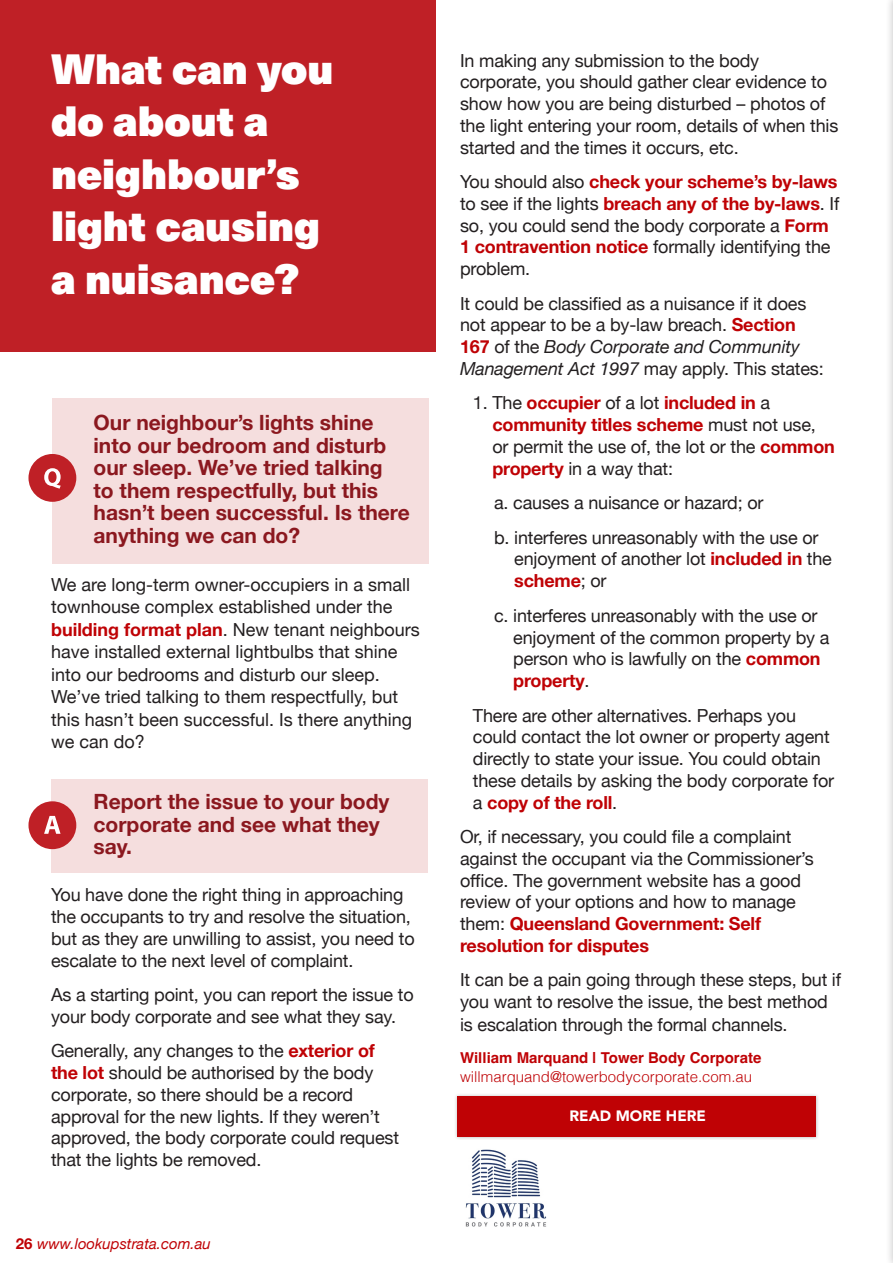
<style>
.page{position:relative;width:893px;height:1263px;background:#fff}
.page>*{position:absolute;margin:0;border:0;box-sizing:border-box;transform-origin:0 0}
.Frame_Headings{font:41.55px/52.5px "Neue Haas Unica W1 G X Black";color:#fff}
.Headinngs{font:700 21px/22.5px "Helvetica Neue";color:#8b181f}
.Body_Text{font:18px/21.8px "Helvetica Neue";letter-spacing:-.01em;color:#231f20}
.new_email{font:300 15px "Helvetica";color:#bf0205}
.New_Signature{font:700 15px "Helvetica";color:#bf0205}
.Body_Copy{font:italic 15px "Helvetica Neue";color:#bf0205}
.t1{font:900 15px "Avenir";color:#fff}
.s1{font-weight:700;color:#bf0205}
.s2{font-weight:700;font-style:normal}
.s3{font-style:italic}
</style>
<div class="page">
<div style="left:0;top:0;width:436px;height:351px;background:#bf2026"></div>
<div style="left:51px;top:779px;width:377px;height:93px;background:#f5dede"></div>
<div style="left:28px;top:801px;width:48px;height:48px;background:#bf2026;border-radius:50%"></div>
<svg style="left:44px;top:816px;width:17px;height:18px"></svg>
<div style="left:52px;top:398px;width:376px;height:166px;background:#f5dede"></div>
<div style="left:28px;top:454px;width:48px;height:48px;background:#bf2026;border-radius:50%"></div>
<svg style="left:44px;top:468px;width:17px;height:21px"></svg>
<img style="left:465px;top:1149px;width:82px;height:78px">
<div style="left:454px;top:1093px;width:365px;height:47px;background:#231f20;opacity:.3"></div>
<div style="left:458px;top:1096px;width:358px;height:40px;background:#bf0205"></div>
<div style="left:885px;top:0;width:8px;height:1263px;background:#231f20;opacity:.26"></div>
<hr style="left:892px;top:0;width:1px;height:1263px;background:#fff">
<p class="Frame_Headings" style="left:51px;top:40px;width:284px">What can you do about a neighbour’s light causing a nuisance?</p>
<p class="Headinngs" style="left:94px;top:412px;width:318px">Our neighbour’s lights shine into our bedroom and disturb our sleep. We’ve tried talking<br>to them respectfully, but this hasn’t been successful. Is there anything we can do?</p>
<p class="Body_Text" style="left:51px;top:574px;width:370px;line-height:22.5px">We are long-term owner-occupiers in a small townhouse complex established under the <span class="s1">building format plan</span>. New tenant neighbours have installed external lightbulbs that shine into our bedrooms and disturb our sleep.<br>We’ve tried talking to them respectfully, but this hasn’t been successful. Is there anything we can do?</p>
<p class="Headinngs" style="left:94px;top:791px;width:297px">Report the issue to your body corporate and see what they say.</p>
<p class="Body_Text" style="left:51px;top:885px;width:365px">You have done the right thing in approaching the occupants to try and resolve the situation, but as they are unwilling to assist, you need to escalate to the next level of complaint.</p>
<p class="Body_Text" style="left:51px;top:985px;width:364px">As a starting point, you can report the issue to your body corporate and see what they say.</p>
<p class="Body_Text" style="left:51px;top:1041px;width:350px">Generally, any changes to the <span class="s1">exterior of the lot</span> should be authorised by the body corporate, so there should be a record approval for the new lights. If they weren’t approved, the body corporate could request that the lights be removed.</p>
<p class="Body_Copy" style="left:16px;top:1232px;width:196px"><span class="s2">26</span> www.lookupstrata.com.au</p>
<p class="Body_Text" style="left:460px;top:50px;width:380px">In making any submission to the body corporate, you should gather clear evidence to show how you are being disturbed – photos of the light entering your room, details of when this started and the times it occurs, etc.</p>
<p class="Body_Text" style="left:460px;top:172px;width:381px">You should also <span class="s1">check your scheme’s by-laws </span>to see if the lights <span class="s1">breach any of the by-laws</span>. If so, you could send the body corporate a <span class="s1">Form 1 contravention notice</span> formally identifying the problem.</p>
<p class="Body_Text" style="left:460px;top:293px;width:365px">It could be classified as a nuisance if it does not appear to be a by-law breach. <span class="s1">Section 167</span> of the <span class="s3">Body Corporate and Community Management Act 1997</span> may apply. This states:</p>
<p class="Body_Text" style="left:492px;top:393px;width:344px;text-indent:-19px">1. The <span class="s1">occupier</span> of a lot <span class="s1">included in</span> a <span class="s1">community titles scheme</span> must not use, or permit the use of, the lot or the <span class="s1">common property</span> in a way that:</p>
<p class="Body_Text" style="left:494px;top:493px;width:271px">a. causes a nuisance or hazard; or</p>
<p class="Body_Text" style="left:514px;top:527px;width:319px;text-indent:-20px">b. interferes unreasonably with the use or enjoyment of another lot <span class="s1">included in</span> the <span class="s1">scheme</span>; or</p>
<p class="Body_Text" style="left:513px;top:605px;width:318px;text-indent:-19px">c. interferes unreasonably with the use or enjoyment of the common property by a person who is lawfully on the <span class="s1">common property</span>.</p>
<p class="Body_Text" style="left:473px;top:705px;width:363px">There are other alternatives. Perhaps you could contact the lot owner or property agent directly to state your issue. You could obtain these details by asking the body corporate for a <span class="s1">copy of the roll</span>.</p>
<p class="Body_Text" style="left:460px;top:827px;width:355px">Or, if necessary, you could file a complaint against the occupant via the Commissioner’s office. The government website has a good review of your options and how to manage them: <span class="s1">Queensland Government: Self resolution for disputes</span></p>
<p class="Body_Text" style="left:460px;top:970px;width:382px;line-height:22.2px">It can be a pain going through these steps, but if you want to resolve the issue, the best method is escalation through the formal channels.</p>
<p class="New_Signature" style="left:460px;top:1048px;width:303px">William Marquand | Tower Body Corporate</p>
<p class="new_email" style="left:460px;top:1064px;width:294px">willmarquand@towerbodycorporate.com.au</p>
<p class="t1" style="left:570px;top:1103px;width:138px">READ MORE HERE</p>
</div>
